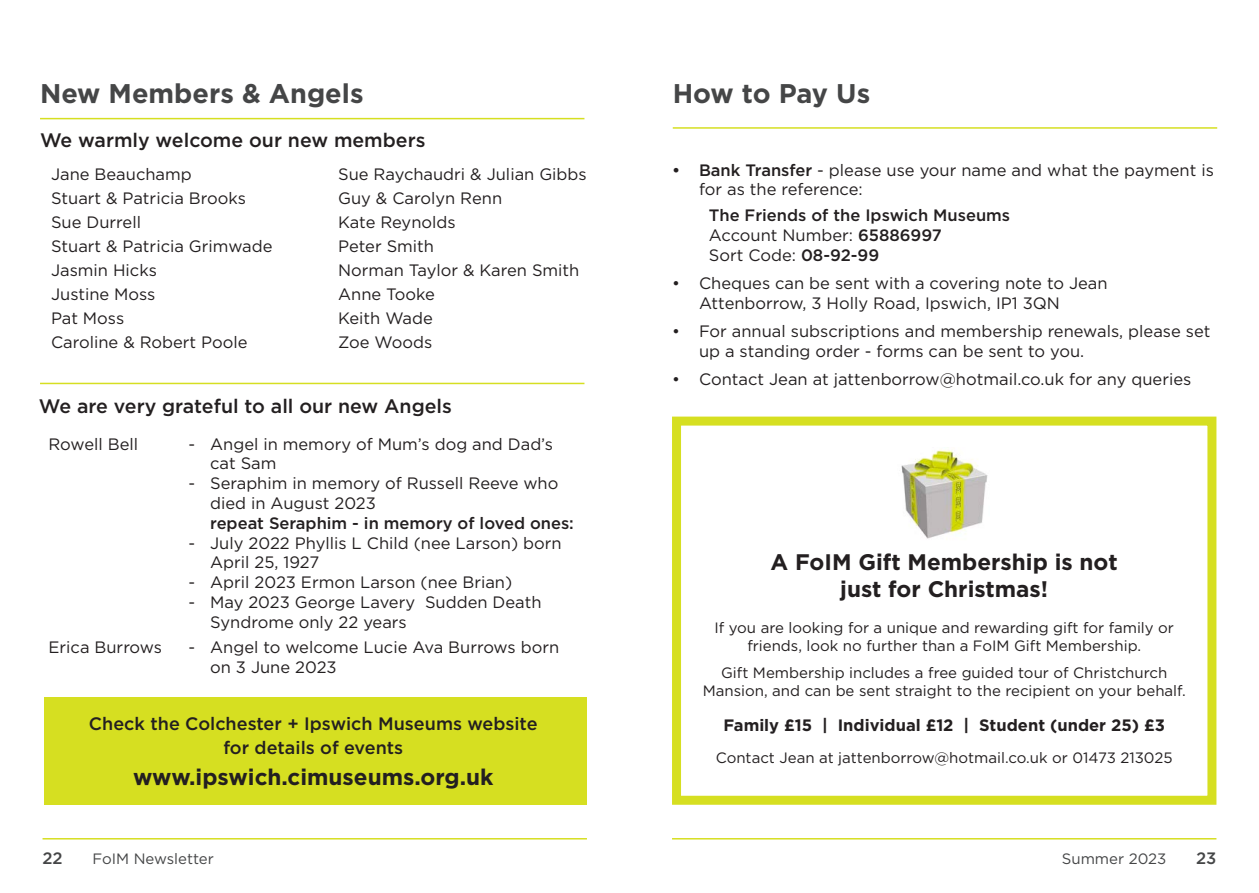
<style>
.page{position:relative;width:1259px;height:893px;background:#fff}
.page>*{position:absolute;margin:0;border:0;box-sizing:border-box;transform-origin:0 0}
.Page_Headings{font:700 27px "Gotham";color:#454647}
.Sub_Heading_3{font:700 22.5px/27px "Gotham";color:#231f20;text-align:center}
.Sub_Heading_3-2{font:500 19.5px "Gotham";color:#231f20}
.Sub_Heading_3-3{font:500 18px/23.4px "Gotham";color:#231f20;text-align:center}
.Lists{font:16.5px/19.8px "Gotham";color:#231f20}
.Lists-2{font:500 16.5px/19.8px "Gotham";color:#231f20}
.t1{font:700 16.5px "Gotham";color:#231f20}
.t2{font:500 16.5px "Gotham";color:#454647}
.t3{font:15px/18px "Gotham";color:#231f20;text-align:center}
.t4{font:15px "Gotham";color:#454647}
.s1{font-weight:500}
.s2{font-weight:400}
</style>
<div class="page">
<hr style="left:43px;top:838px;width:544px;height:1px;background:#d6df21">
<hr style="left:672px;top:838px;width:544px;height:1px;background:#d6df21">
<hr style="left:673px;top:127px;width:544px;height:2px;background:#d6df21">
<img style="left:901px;top:449px;width:87px;height:90px">
<div style="left:672px;top:417px;width:544px;height:388px;border:9px solid #d6df21"></div>
<hr style="left:40px;top:118px;width:544px;height:1px;background:#d6df21">
<hr style="left:40px;top:383px;width:544px;height:1px;background:#d6df21">
<div style="left:44px;top:697px;width:543px;height:108px;background:#d6df21"></div>
<p class="Page_Headings" style="left:40px;top:75px;width:325px">New Members &amp; Angels</p>
<p class="Sub_Heading_3-2" style="left:40px;top:128px;width:387px">We warmly welcome our new members</p>
<p class="Lists" style="left:51px;top:164px;width:142px">Jane Beauchamp</p>
<p class="Lists" style="left:51px;top:188px;width:197px">Stuart &amp; Patricia Brooks</p>
<p class="Lists" style="left:51px;top:212px;width:91px">Sue Durrell</p>
<p class="Lists" style="left:51px;top:236px;width:223px">Stuart &amp; Patricia Grimwade</p>
<p class="Lists" style="left:51px;top:260px;width:107px">Jasmin Hicks</p>
<p class="Lists" style="left:51px;top:284px;width:106px">Justine Moss</p>
<p class="Lists" style="left:51px;top:308px;width:75px">Pat Moss</p>
<p class="Lists" style="left:51px;top:332px;width:198px">Caroline &amp; Robert Poole</p>
<p class="Lists" style="left:338px;top:164px;width:250px">Sue Raychaudri &amp; Julian Gibbs</p>
<p class="Lists" style="left:338px;top:188px;width:166px">Guy &amp; Carolyn Renn</p>
<p class="Lists" style="left:338px;top:212px;width:119px">Kate Reynolds</p>
<p class="Lists" style="left:338px;top:236px;width:97px">Peter Smith</p>
<p class="Lists" style="left:338px;top:260px;width:243px">Norman Taylor &amp; Karen Smith</p>
<p class="Lists" style="left:338px;top:284px;width:98px">Anne Tooke</p>
<p class="Lists" style="left:338px;top:308px;width:96px">Keith Wade</p>
<p class="Lists" style="left:338px;top:332px;width:96px">Zoe Woods</p>
<p class="Sub_Heading_3-2" style="left:39px;top:393px;width:414px">We are very grateful to all our new Angels</p>
<p class="Lists" style="left:49px;top:433px;width:91px">Rowell Bell</p>
<p class="Lists" style="left:189px;top:433px;width:8px">-</p>
<p class="Lists" style="left:189px;top:473px;width:8px">-</p>
<p class="Lists" style="left:210px;top:433px;width:344px">Angel in memory of Mum’s dog and Dad’s cat Sam</p>
<p class="Lists" style="left:210px;top:473px;width:350px">Seraphim in memory of Russell Reeve who died in August 2023</p>
<p class="Lists-2" style="left:210px;top:513px;width:365px">repeat Seraphim - in memory of loved ones:</p>
<p class="Lists" style="left:210px;top:532px;width:353px">July 2022 Phyllis L Child (nee Larson) born<br>April 25, 1927</p>
<p class="Lists" style="left:210px;top:572px;width:304px">April 2023 Ermon Larson (nee Brian)</p>
<p class="Lists" style="left:210px;top:592px;width:333px">May 2023 George Lavery Sudden Death<br>Syndrome only 22 years</p>
<p class="Lists" style="left:189px;top:532px;width:8px">-</p>
<p class="Lists" style="left:189px;top:572px;width:8px">-</p>
<p class="Lists" style="left:189px;top:592px;width:8px">-</p>
<p class="Lists" style="left:49px;top:637px;width:115px">Erica Burrows</p>
<p class="Lists" style="left:189px;top:637px;width:8px">-</p>
<p class="Lists" style="left:210px;top:637px;width:350px">Angel to welcome Lucie Ava Burrows born on 3 June 2023</p>
<p class="Sub_Heading_3-3" style="left:89px;top:712px;width:450px">Check the Colchester + Ipswich Museums website for details of events</p>
<p class="Sub_Heading_3" style="left:133px;top:763px;width:362px">www.ipswich.cimuseums.org.uk</p>
<p class="Page_Headings" style="left:673px;top:76px;width:199px">How to Pay Us</p>
<p class="Lists" style="left:699px;top:160px;width:516px;text-indent:-27px"><span class="s1">• Bank Transfer</span> - please use your name and what the payment is for as the reference:</p>
<p class="Lists-2" style="left:709px;top:205px;width:303px">The Friends of the Ipswich Museums<br><span class="s2">Account Number:</span> 65886997<br><span class="s2">Sort Code:</span> 08-92-99</p>
<p class="Lists" style="left:699px;top:273px;width:410px;text-indent:-27px">• Cheques can be sent with a covering note to Jean<br>Attenborrow, 3 Holly Road, Ipswich, IP1 3QN</p>
<p class="Lists" style="left:699px;top:321px;width:513px;text-indent:-27px">• For annual subscriptions and membership renewals, please set up a standing order - forms can be sent to you.</p>
<p class="Lists" style="left:672px;top:369px;width:521px">• Contact Jean at jattenborrow@hotmail.co.uk for any queries</p>
<p class="Sub_Heading_3" style="left:770px;top:549px;width:349px">A FoIM Gift Membership is not just for Christmas!</p>
<p class="t3" style="left:714px;top:619px;width:461px">If you are looking for a unique and rewarding gift for family or friends, look no further than a FoIM Gift Membership.</p>
<p class="t3" style="left:703px;top:663px;width:484px">Gift Membership includes a free guided tour of Christchurch<br>Mansion, and can be sent straight to the recipient on your behalf.</p>
<p class="t1" style="left:723px;top:715px;width:443px">Family £15 | Individual £12 | Student (under 25) £3</p>
<p class="t3" style="left:716px;top:748px;width:458px">Contact Jean at jattenborrow@hotmail.co.uk or 01473 213025</p>
<p class="t2" style="left:43px;top:847px;width:22px">22</p>
<p class="t4" style="left:92px;top:849px;width:123px">FoIM Newsletter</p>
<p class="t4" style="left:1061px;top:849px;width:106px">Summer 2023</p>
<p class="t2" style="left:1196px;top:847px;width:22px">23</p>
</div>
